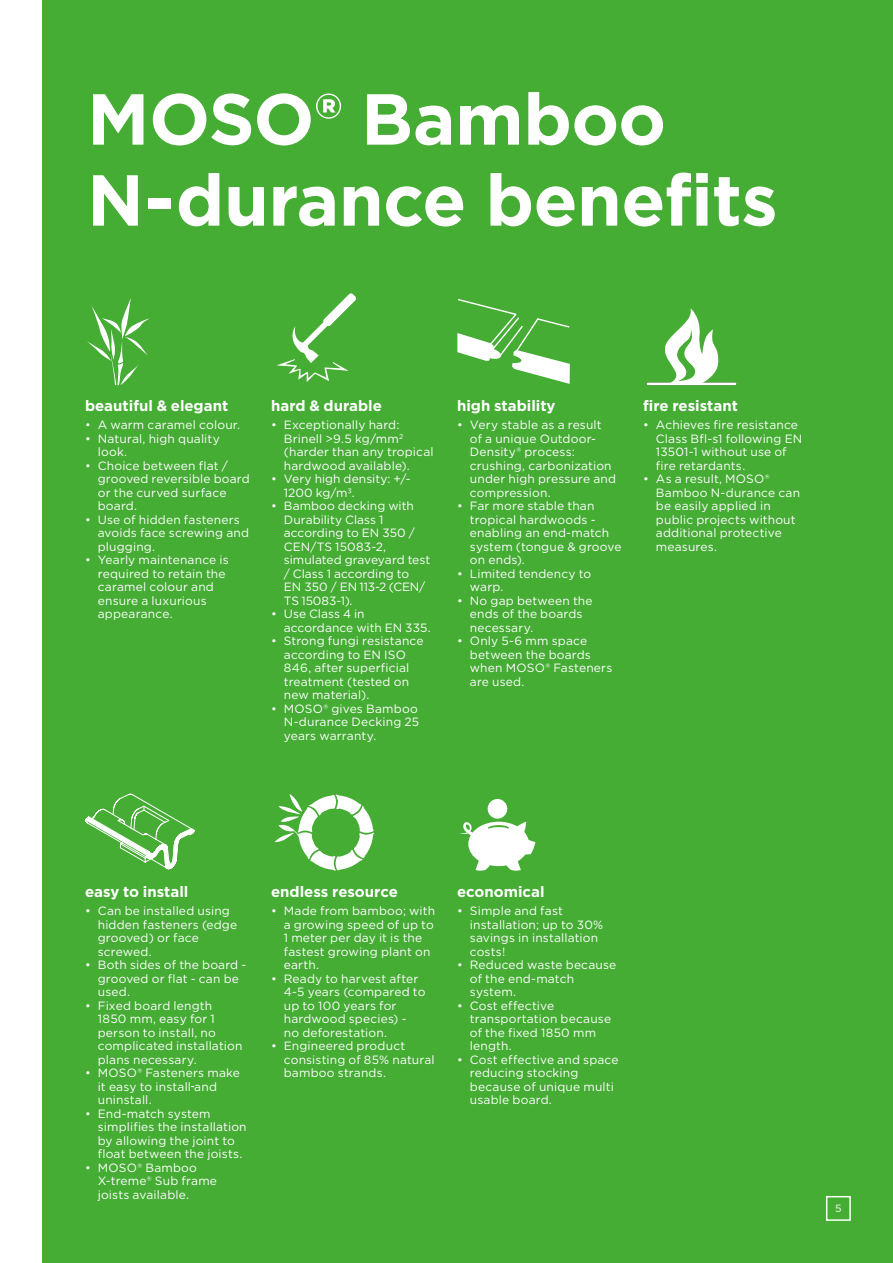
<style>
.page{position:relative;width:893px;height:1263px;background:#fff}
.page>*{position:absolute;margin:0;border:0;box-sizing:border-box;transform-origin:0 0}
.t1{font:700 72px/81px "Gotham";letter-spacing:-.01em;color:#fff}
.t2{font:700 15px "Gotham";color:#fff}
.t3{font:12px/13.5px "Gotham";letter-spacing:.015em;color:#fff}
.t4{font:10.5px "Gotham";color:#fff}
.s1{font-weight:300}
</style>
<div class="page">
<div style="left:43px;top:0;width:850px;height:1263px;background:#45ac34"></div>
<svg style="left:276px;top:293px;width:80px;height:89px"></svg>
<svg style="left:459px;top:822px;width:76px;height:49px"></svg>
<div style="left:488px;top:799px;width:19px;height:20px;background:#fff;border-radius:50%"></div>
<svg style="left:664px;top:308px;width:55px;height:74px"></svg>
<hr style="left:648px;top:382px;width:87px;height:3px;background:#fff">
<svg style="left:87px;top:298px;width:63px;height:87px"></svg>
<svg style="left:275px;top:794px;width:99px;height:77px"></svg>
<svg style="left:85px;top:793px;width:110px;height:76px"></svg>
<svg style="left:457px;top:299px;width:113px;height:85px"></svg>
<div style="left:826px;top:1196px;width:25px;height:25px;border:2px solid #fff"></div>
<h1 class="t1" style="left:87px;top:78px;width:692px">MOSO® Bamboo<br>N-durance benefits</h1>
<p class="t2" style="left:85px;top:396px;width:145px">beautiful &amp; elegant</p>
<p class="t3" style="left:85px;top:418px;width:157px"><span class="s1">•</span> A warm caramel colour.</p>
<p class="t3" style="left:98px;top:431px;width:123px;text-indent:-13px">• Natural, high quality look.</p>
<p class="t3" style="left:98px;top:458px;width:153px;text-indent:-13px">• Choice between flat / grooved reversible board or the curved surface board.</p>
<p class="t3" style="left:98px;top:512px;width:153px;text-indent:-13px">• Use of hidden fasteners avoids face screwing and plugging.</p>
<p class="t3" style="left:98px;top:553px;width:133px;text-indent:-13px">• Yearly maintenance is required to retain the caramel colour and ensure a luxurious appearance.</p>
<p class="t2" style="left:271px;top:396px;width:112px">hard &amp; durable</p>
<p class="t3" style="left:284px;top:418px;width:151px;text-indent:-13px">• Exceptionally hard:<br>Brinell &gt;9.5 kg/mm<sup>2 </sup>(harder than any tropical hardwood available).</p>
<p class="t3" style="left:284px;top:472px;width:128px;text-indent:-13px">• Very high density: +/-<br>1200 kg/m3.</p>
<p class="t3" style="left:284px;top:499px;width:148px;text-indent:-13px">• Bamboo decking with<br>Durability Class 1 according to EN 350 /<br>CEN/TS 15083-2, simulated graveyard test / Class 1 according to<br>EN 350 / EN 113-2 (CEN/<br>TS 15083-1).</p>
<p class="t3" style="left:284px;top:607px;width:148px;text-indent:-13px">• Use Class 4 in accordance with EN 335.</p>
<p class="t3" style="left:284px;top:634px;width:141px;text-indent:-13px">• Strong fungi resistance according to EN ISO<br>846, after superficial treatment (tested on new material).</p>
<p class="t3" style="left:284px;top:701px;width:137px;text-indent:-13px">• MOSO® gives Bamboo<br>N-durance Decking 25 years warranty.</p>
<p class="t2" style="left:457px;top:396px;width:100px">high stability</p>
<p class="t3" style="left:470px;top:418px;width:148px;text-indent:-13px">• Very stable as a result of a unique Outdoor-<br>Density® process: crushing, carbonization under high pressure and compression.</p>
<p class="t3" style="left:470px;top:499px;width:153px;text-indent:-13px">• Far more stable than tropical hardwoods - enabling an end-match system (tongue &amp; groove on ends).</p>
<p class="t3" style="left:470px;top:566px;width:123px;text-indent:-13px">• Limited tendency to warp.</p>
<p class="t3" style="left:470px;top:593px;width:124px;text-indent:-13px">• No gap between the ends of the boards necessary.</p>
<p class="t3" style="left:470px;top:634px;width:144px;text-indent:-13px">• Only 5-6 mm space between the boards when MOSO® Fasteners are used.</p>
<p class="t2" style="left:643px;top:396px;width:96px">fire resistant</p>
<p class="t3" style="left:656px;top:418px;width:148px;text-indent:-13px">• Achieves fire resistance<br>Class Bfl-s1 following EN<br>13501-1 without use of fire retardants.</p>
<p class="t3" style="left:656px;top:472px;width:146px;text-indent:-13px">• As a result, MOSO®<br>Bamboo N-durance can be easily applied in public projects without additional protective measures.</p>
<p class="t2" style="left:85px;top:882px;width:105px">easy to install</p>
<p class="t3" style="left:98px;top:904px;width:141px;text-indent:-13px">• Can be installed using hidden fasteners (edge grooved) or face screwed.</p>
<p class="t3" style="left:98px;top:958px;width:150px;text-indent:-13px">• Both sides of the board - grooved or flat - can be used.</p>
<p class="t3" style="left:98px;top:998px;width:146px;text-indent:-13px">• Fixed board length<br>1850 mm, easy for 1 person to install, no complicated installation plans necessary.</p>
<p class="t3" style="left:98px;top:1066px;width:144px;text-indent:-13px">• MOSO® Fasteners make it easy to install and uninstall.</p>
<p class="t3" style="left:98px;top:1106px;width:150px;text-indent:-13px">• End-match system simplifies the installation by allowing the joint to float between the joists.</p>
<p class="t3" style="left:98px;top:1160px;width:121px;text-indent:-13px">• MOSO® Bamboo<br>X-treme® Sub frame joists available.</p>
<p class="t2" style="left:271px;top:882px;width:128px">endless resource</p>
<p class="t3" style="left:284px;top:904px;width:153px;text-indent:-13px">• Made from bamboo; with a growing speed of up to<br>1 meter per day it is the fastest growing plant on earth.</p>
<p class="t3" style="left:284px;top:971px;width:143px;text-indent:-13px">• Ready to harvest after<br>4-5 years (compared to up to 100 years for hardwood species) -<br>no deforestation.</p>
<p class="t3" style="left:284px;top:1039px;width:152px;text-indent:-13px">• Engineered product consisting of 85% natural bamboo strands.</p>
<p class="t2" style="left:457px;top:882px;width:89px">economical</p>
<p class="t3" style="left:470px;top:904px;width:135px;text-indent:-13px">• Simple and fast installation; up to 30% savings in installation costs!</p>
<p class="t3" style="left:470px;top:958px;width:148px;text-indent:-13px">• Reduced waste because of the end-match system.</p>
<p class="t3" style="left:470px;top:998px;width:143px;text-indent:-13px">• Cost effective transportation because of the fixed 1850 mm length.</p>
<p class="t3" style="left:470px;top:1052px;width:150px;text-indent:-13px">• Cost effective and space reducing stocking because of unique multi usable board.</p>
<p class="t4" style="left:835px;top:1201px;width:8px">5</p>
</div>
